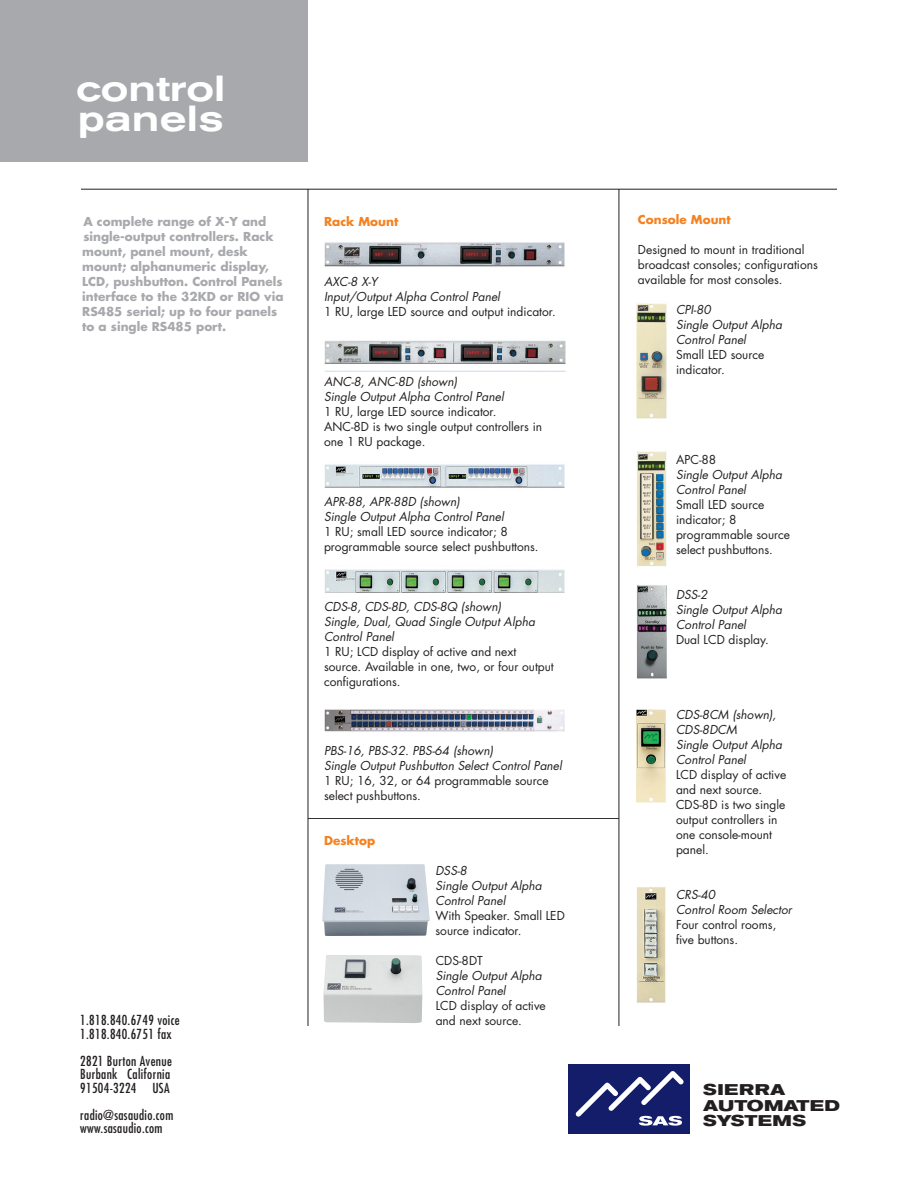
<style>
.page{position:relative;width:918px;height:1188px;background:#fff}
.page>*{position:absolute;margin:0;border:0;box-sizing:border-box;transform-origin:0 0}
.t1{font:500 expanded 36px "Akzidenz Grotesk BE";color:#fff}
.t2{font:700 expanded 15.45px "Akzidenz Grotesk BE";letter-spacing:.01em;color:#231f20;scale:1.1 1}
.Address_1{font:condensed 13.5px "Futura";letter-spacing:.025em;color:#231f20}
.t3{font:12px/15px "Futura";color:#231f20}
.Body{font:italic 12px/15px "Futura";color:#231f20}
.SubHead_2{font:700 12px/15px "Futura";color:#a8a9ad}
.SubHead_2-2{font:700 12px "Futura";color:#f58220}
</style>
<div class="page">
<div style="left:568px;top:1064px;width:122px;height:70px;background:#131d6a"></div>
<svg style="left:576px;top:1071px;width:108px;height:55px"></svg>
<hr style="left:308px;top:189px;width:1px;height:837px;background:#231f20">
<hr style="left:81px;top:189px;width:756px;height:1px;background:#231f20">
<img style="left:322px;top:864px;width:108px;height:72px">
<img style="left:323px;top:955px;width:99px;height:68px">
<hr style="left:619px;top:189px;width:1px;height:837px;background:#231f20">
<hr style="left:308px;top:818px;width:311px;height:1px;background:#231f20">
<img style="left:324px;top:242px;width:241px;height:25px">
<img style="left:324px;top:340px;width:242px;height:31px">
<img style="left:637px;top:585px;width:30px;height:94px">
<img style="left:637px;top:709px;width:29px;height:94px">
<img style="left:637px;top:887px;width:29px;height:116px">
<div style="left:0;top:0;width:308px;height:162px;background:#a8a9ad"></div>
<img style="left:324px;top:464px;width:241px;height:24px">
<img style="left:324px;top:569px;width:241px;height:24px">
<img style="left:324px;top:709px;width:241px;height:23px">
<img style="left:637px;top:303px;width:30px;height:116px">
<img style="left:637px;top:451px;width:30px;height:115px">
<p class="t1" style="left:76px;top:68px;width:151px">control</p>
<p class="t1" style="left:78px;top:98px;width:147px">panels</p>
<p class="SubHead_2" style="left:82px;top:213px;width:202px">A complete range of X-Y and single-output controllers. Rack mount, panel mount, desk mount; alphanumeric display,<br>LCD, pushbutton. Control Panels</p>
<p class="SubHead_2" style="left:82px;top:288px;width:203px">interface to the 32KD or RIO via<br>RS485 serial; up to four panels to a single RS485 port.</p>
<p class="Address_1" style="left:80px;top:1012px;width:101px">1.818.840.6749 voice</p>
<p class="Address_1" style="left:80px;top:1026px;width:93px">1.818.840.6751 fax</p>
<p class="Address_1" style="left:80px;top:1053px;width:93px">2821 Burton Avenue</p>
<p class="Address_1" style="left:80px;top:1066px;width:91px">Burbank California</p>
<p class="Address_1" style="left:80px;top:1080px;width:91px">91504-3224 USA</p>
<p class="Address_1" style="left:80px;top:1107px;width:95px">radio@sasaudio.com</p>
<p class="Address_1" style="left:80px;top:1120px;width:84px">www.sasaudio.com</p>
<p class="SubHead_2-2" style="left:324px;top:213px;width:76px">Rack Mount</p>
<p class="Body" style="left:324px;top:274px;width:55px">AXC-8 X-Y</p>
<p class="Body" style="left:324px;top:289px;width:177px">Input/Output Alpha Control Panel</p>
<p class="t3" style="left:324px;top:304px;width:233px">1 RU, large LED source and output indicator.</p>
<p class="Body" style="left:324px;top:374px;width:135px">ANC-8, ANC-8D (shown)</p>
<p class="Body" style="left:324px;top:389px;width:181px">Single Output Alpha Control Panel</p>
<p class="t3" style="left:324px;top:404px;width:174px">1 RU, large LED source indicator.</p>
<p class="t3" style="left:324px;top:419px;width:220px">ANC-8D is two single output controllers in</p>
<p class="t3" style="left:324px;top:434px;width:103px">one 1 RU package.</p>
<p class="Body" style="left:324px;top:494px;width:137px">APR-88, APR-88D (shown)</p>
<p class="Body" style="left:324px;top:509px;width:181px">Single Output Alpha Control Panel</p>
<p class="t3" style="left:324px;top:524px;width:216px">1 RU; small LED source indicator; 8 programmable source select pushbuttons.</p>
<p class="Body" style="left:324px;top:599px;width:179px">CDS-8, CDS-8D, CDS-8Q (shown)</p>
<p class="Body" style="left:324px;top:614px;width:212px">Single, Dual, Quad Single Output Alpha<br>Control Panel</p>
<p class="t3" style="left:324px;top:644px;width:231px">1 RU; LCD display of active and next source. Available in one, two, or four output configurations.</p>
<p class="Body" style="left:324px;top:743px;width:171px">PBS-16, PBS-32. PBS-64 (shown)</p>
<p class="Body" style="left:324px;top:758px;width:239px">Single Output Pushbutton Select Control Panel</p>
<p class="t3" style="left:324px;top:773px;width:226px">1 RU; 16, 32, or 64 programmable source select pushbuttons.</p>
<p class="SubHead_2-2" style="left:324px;top:833px;width:53px">Desktop</p>
<p class="Body" style="left:436px;top:863px;width:33px">DSS-8</p>
<p class="Body" style="left:436px;top:878px;width:108px">Single Output Alpha<br>Control Panel</p>
<p class="t3" style="left:436px;top:908px;width:131px">With Speaker. Small LED source indicator.</p>
<p class="t3" style="left:436px;top:953px;width:49px">CDS-8DT</p>
<p class="Body" style="left:436px;top:968px;width:108px">Single Output Alpha<br>Control Panel</p>
<p class="t3" style="left:436px;top:998px;width:112px">LCD display of active and next source.</p>
<p class="SubHead_2-2" style="left:638px;top:212px;width:94px">Console Mount</p>
<p class="t3" style="left:638px;top:243px;width:181px">Designed to mount in traditional broadcast consoles; configurations available for most consoles.</p>
<p class="Body" style="left:676px;top:302px;width:36px">CPI-80</p>
<p class="Body" style="left:676px;top:317px;width:108px">Single Output Alpha<br>Control Panel</p>
<p class="t3" style="left:676px;top:347px;width:90px">Small LED source indicator.</p>
<p class="t3" style="left:676px;top:452px;width:42px">APC-88</p>
<p class="Body" style="left:676px;top:467px;width:108px">Single Output Alpha<br>Control Panel</p>
<p class="t3" style="left:676px;top:497px;width:116px">Small LED source indicator; 8 programmable source select pushbuttons.</p>
<p class="Body" style="left:676px;top:587px;width:33px">DSS-2</p>
<p class="Body" style="left:676px;top:602px;width:108px">Single Output Alpha<br>Control Panel</p>
<p class="t3" style="left:676px;top:632px;width:94px">Dual LCD display.</p>
<p class="Body" style="left:676px;top:707px;width:102px">CDS-8CM (shown),</p>
<p class="Body" style="left:676px;top:722px;width:62px">CDS-8DCM</p>
<p class="Body" style="left:676px;top:737px;width:108px">Single Output Alpha<br>Control Panel</p>
<p class="t3" style="left:676px;top:767px;width:112px">LCD display of active and next source.<br>CDS-8D is two single output controllers in one console-mount panel.</p>
<p class="Body" style="left:676px;top:887px;width:41px">CRS-40</p>
<p class="Body" style="left:676px;top:902px;width:117px">Control Room Selector</p>
<p class="t3" style="left:676px;top:917px;width:102px">Four control rooms, five buttons.</p>
<p class="t2" style="left:703px;top:1081px;width:76px">SIERRA</p>
<p class="t2" style="left:703px;top:1097px;width:126px">AUTOMATED</p>
<p class="t2" style="left:703px;top:1112px;width:94px">SYSTEMS</p>
</div>
